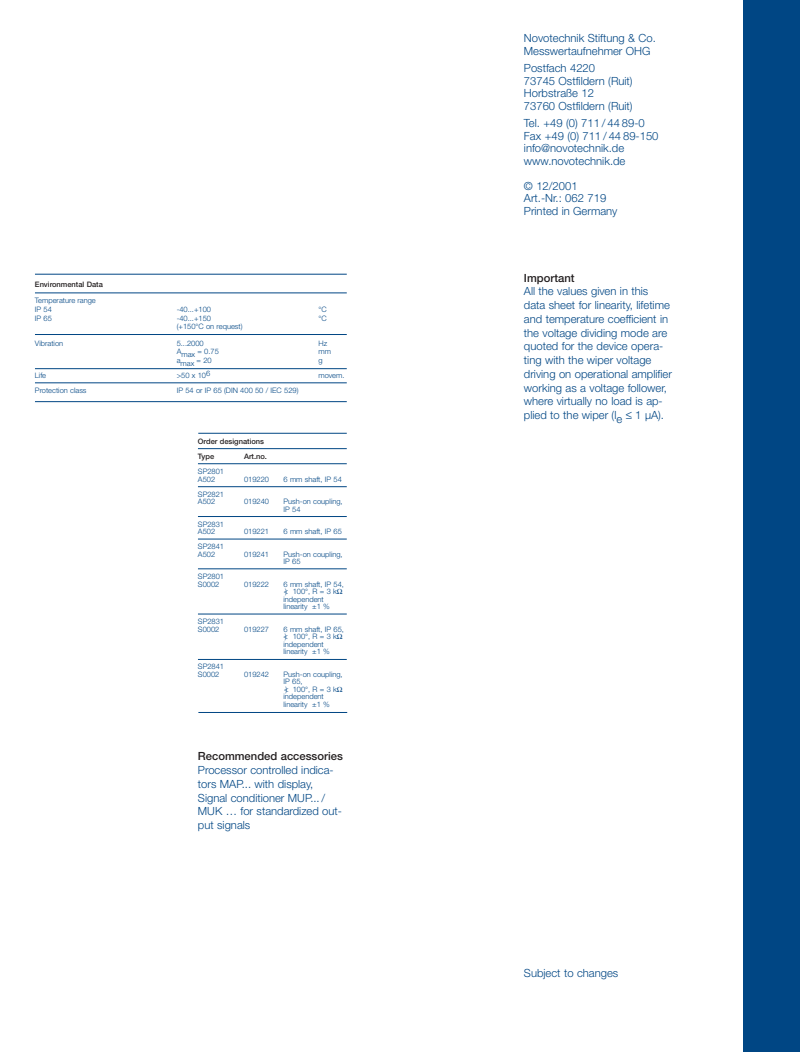
<style>
.page{position:relative;width:800px;height:1052px;background:#fff}
.page>*{position:absolute;margin:0;border:0;box-sizing:border-box;transform-origin:0 0}
.t1{font:300 11.25px/13.8px "Helvetica Neue";color:#004684}
.t2{font:500 11.25px "Helvetica Neue";color:#231f20}
.t3{font:300 7.5px/7.5px "Helvetica Neue";color:#004684}
.t4{font:500 7.5px/15px "Helvetica Neue";color:#231f20}
</style>
<div class="page">
<div style="left:744px;top:0;width:56px;height:1051px;background:#004684"></div>
<hr style="left:198px;top:433px;width:149px;height:1px;background:#004684">
<hr style="left:35px;top:292px;width:312px;height:1px;background:#004684">
<hr style="left:35px;top:334px;width:312px;height:1px;background:#004684">
<hr style="left:35px;top:368px;width:312px;height:1px;background:#004684">
<hr style="left:35px;top:382px;width:312px;height:1px;background:#004684">
<hr style="left:35px;top:401px;width:312px;height:1px;background:#004684">
<hr style="left:35px;top:274px;width:312px;height:1px;background:#004684">
<hr style="left:198px;top:448px;width:149px;height:1px;background:#004684">
<hr style="left:198px;top:463px;width:149px;height:1px;background:#004684">
<hr style="left:198px;top:486px;width:149px;height:1px;background:#004684">
<hr style="left:198px;top:516px;width:149px;height:1px;background:#004684">
<hr style="left:198px;top:538px;width:149px;height:1px;background:#004684">
<hr style="left:198px;top:568px;width:149px;height:1px;background:#004684">
<hr style="left:198px;top:613px;width:149px;height:1px;background:#004684">
<hr style="left:198px;top:659px;width:149px;height:1px;background:#004684">
<hr style="left:198px;top:712px;width:149px;height:1px;background:#004684">
<p class="t4" style="left:35px;top:277px;width:69px">Environmental Data</p>
<p class="t3" style="left:35px;top:297px;width:62px;line-height:8.8px">Temperature range<br>IP 54</p>
<p class="t3" style="left:177px;top:306px;width:36px">-40...+100</p>
<p class="t3" style="left:318px;top:306px;width:10px">°C</p>
<p class="t3" style="left:35px;top:315px;width:19px">IP 65</p>
<p class="t3" style="left:177px;top:315px;width:36px">-40...+150</p>
<p class="t3" style="left:318px;top:315px;width:10px">°C</p>
<p class="t3" style="left:177px;top:323px;width:67px">(+150°C on request)</p>
<p class="t3" style="left:35px;top:340px;width:30px">Vibration</p>
<p class="t3" style="left:177px;top:340px;width:29px">5...2000</p>
<p class="t3" style="left:318px;top:340px;width:10px">Hz</p>
<p class="t3" style="left:177px;top:348px;width:44px">Amax = 0.75</p>
<p class="t3" style="left:318px;top:348px;width:14px">mm</p>
<p class="t3" style="left:177px;top:357px;width:37px">amax = 20</p>
<p class="t3" style="left:318px;top:357px;width:6px">g</p>
<p class="t3" style="left:35px;top:372px;width:13px">Life</p>
<p class="t3" style="left:177px;top:372px;width:35px">&gt;50 x 106</p>
<p class="t3" style="left:318px;top:372px;width:28px">movem.</p>
<p class="t3" style="left:35px;top:387px;width:53px">Protection class</p>
<p class="t3" style="left:177px;top:387px;width:123px">IP 54 or IP 65 (DIN 400 50 / IEC 529)</p>
<p class="t4" style="left:198px;top:434px;width:68px">Order designations<br>Type</p>
<p class="t4" style="left:244px;top:449px;width:25px">Art.no.</p>
<p class="t3" style="left:198px;top:468px;width:28px">SP2801<br>A502</p>
<p class="t3" style="left:244px;top:476px;width:27px">019220</p>
<p class="t3" style="left:284px;top:476px;width:60px">6 mm shaft, IP 54</p>
<p class="t3" style="left:198px;top:491px;width:28px">SP2821<br>A502</p>
<p class="t3" style="left:244px;top:498px;width:27px">019240</p>
<p class="t3" style="left:284px;top:498px;width:61px">Push-on coupling,<br>IP 54</p>
<p class="t3" style="left:198px;top:521px;width:28px">SP2831<br>A502</p>
<p class="t3" style="left:244px;top:528px;width:27px">019221</p>
<p class="t3" style="left:284px;top:528px;width:60px">6 mm shaft, IP 65</p>
<p class="t3" style="left:198px;top:543px;width:28px">SP2841<br>A502</p>
<p class="t3" style="left:244px;top:551px;width:27px">019241</p>
<p class="t3" style="left:284px;top:551px;width:61px">Push-on coupling,<br>IP 65</p>
<p class="t3" style="left:198px;top:573px;width:28px">SP2801<br>S0002</p>
<p class="t3" style="left:244px;top:581px;width:27px">019222</p>
<p class="t3" style="left:284px;top:581px;width:62px">6 mm shaft, IP 54,</p>
<p class="t3" style="left:293px;top:588px;width:46px">100°, R = 3 k</p>
<p class="t3" style="left:284px;top:596px;width:42px">independent</p>
<p class="t3" style="left:284px;top:603px;width:48px">linearity ±1 %</p>
<p class="t3" style="left:198px;top:618px;width:28px">SP2831<br>S0002</p>
<p class="t3" style="left:244px;top:626px;width:27px">019227</p>
<p class="t3" style="left:284px;top:626px;width:62px">6 mm shaft, IP 65,</p>
<p class="t3" style="left:293px;top:633px;width:46px">100°, R = 3 k</p>
<p class="t3" style="left:284px;top:641px;width:42px">independent</p>
<p class="t3" style="left:284px;top:648px;width:48px">linearity ±1 %</p>
<p class="t3" style="left:198px;top:663px;width:28px">SP2841<br>S0002</p>
<p class="t3" style="left:244px;top:671px;width:27px">019242</p>
<p class="t3" style="left:284px;top:671px;width:61px">Push-on coupling,<br>IP 65,</p>
<p class="t3" style="left:284px;top:686px;width:55px;text-indent:9px">100°, R = 3 k independent linearity ±1 %</p>
<p class="t3" style="left:284px;top:588px;width:6px">&lt;)</p>
<p class="t3" style="left:284px;top:633px;width:6px">&lt;)</p>
<p class="t3" style="left:284px;top:686px;width:6px">&lt;)</p>
<p class="t2" style="left:198px;top:752px;width:146px">Recommended accessories</p>
<p class="t1" style="left:198px;top:764px;width:146px">Processor controlled indica&shy;tors MAP... with display,<br>Signal conditioner MUP... /<br>MUK … for standardized out&shy;put signals</p>
<p class="t1" style="left:524px;top:33px;width:133px;line-height:12.5px">Novotechnik Stiftung &amp; Co.<br>Messwertaufnehmer OHG</p>
<p class="t1" style="left:524px;top:63px;width:110px;line-height:12.5px">Postfach 4220<br>73745 Ostfildern (Ruit)<br>Horbstraße 12<br>73760 Ostfildern (Ruit)</p>
<p class="t1" style="left:524px;top:118px;width:136px;line-height:12.5px">Tel. +49 (0) 711 / 44 89-0<br>Fax +49 (0) 711 / 44 89-150 info@novotechnik.de www.novotechnik.de</p>
<p class="t1" style="left:524px;top:181px;width:95px;line-height:12.5px">© 12/2001<br>Art.-Nr.: 062 719<br>Printed in Germany</p>
<p class="t2" style="left:524px;top:273px;width:52px">Important</p>
<p class="t1" style="left:524px;top:285px;width:150px">All the values given in this data sheet for linearity, lifetime and temperature coefficient in the voltage dividing mode are quoted for the device opera&shy;ting with the wiper voltage driving on operational amplifier working as a voltage follower, where virtually no load is ap&shy;plied to the wiper (le ≤ 1 µA).</p>
<p class="t1" style="left:524px;top:967px;width:96px">Subject to changes</p>
</div>
